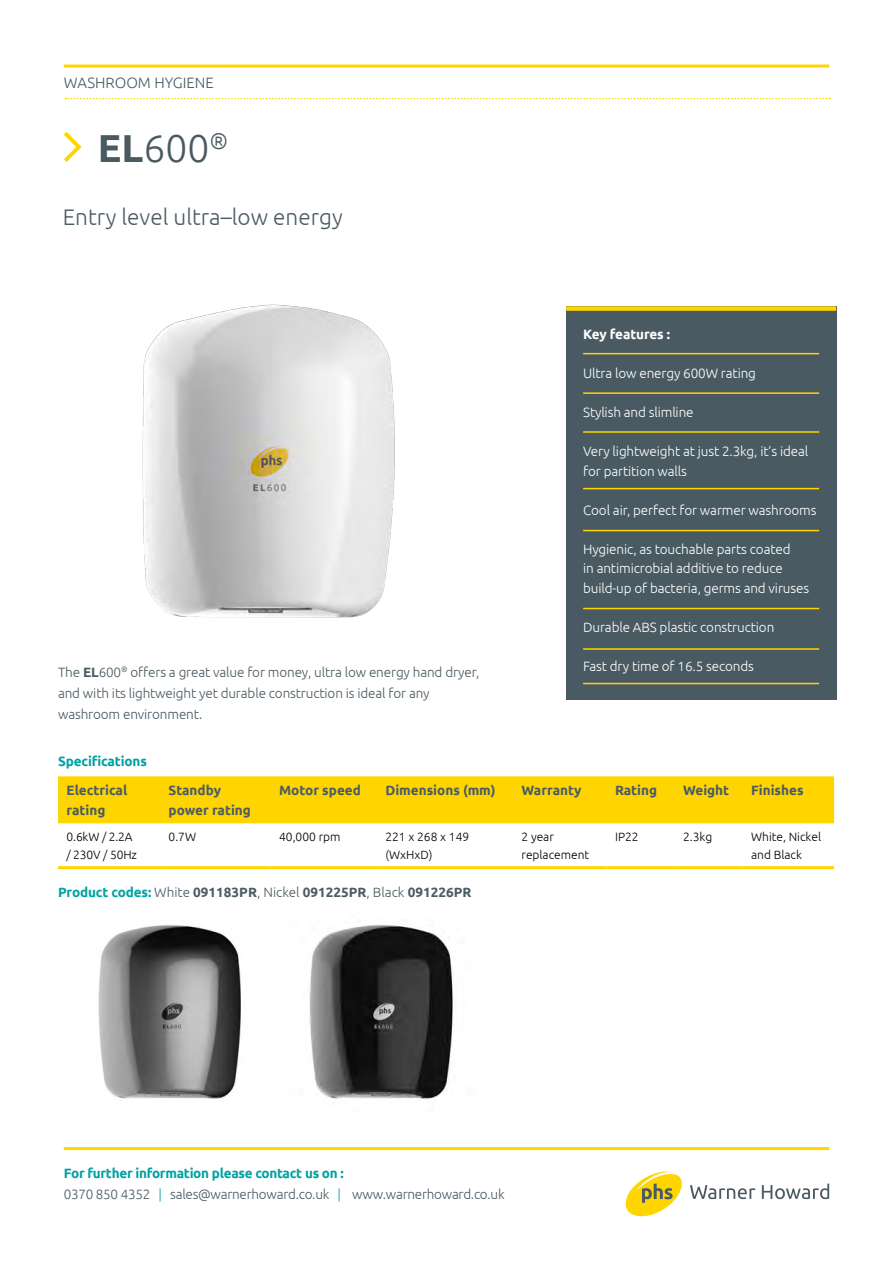
<style>
.page{position:relative;width:893px;height:1263px;background:#fff}
.page>*{position:absolute;margin:0;border:0;box-sizing:border-box;transform-origin:0 0}
.t1{font:300 39px "Ubuntu";color:#4a5a62}
.t2{font:300 22.5px "Ubuntu";color:#4b5c63}
.t3{font:300 15px "Ubuntu";color:#4a5a62}
.t4{font:300 13.5px/19.5px "Ubuntu";letter-spacing:-.01em;color:#fff}
.t5{font:300 13.5px/21px "Ubuntu";letter-spacing:-.01em;color:#4a5a62}
.t6{font:700 13.5px/19.5px "Ubuntu";color:#4b5c63}
.t7{font:700 13.5px "Ubuntu";letter-spacing:-.01em;color:#00a2a3}
.t8{font:700 13.5px "Ubuntu";letter-spacing:-.01em;color:#fff}
.t9{font:300 12px/18px "Ubuntu";color:#000}
.s1{font-weight:700}
.s2{font-weight:700;color:#4b5c63}
.s3{color:#00a2a3}
.s4{font-weight:300}
.s5{font-weight:700;color:#00a2a3}
</style>
<div class="page">
<svg style="left:626px;top:1171px;width:56px;height:45px"></svg>
<svg style="left:690px;top:1185px;width:65px;height:14px"></svg>
<svg style="left:762px;top:1183px;width:67px;height:16px"></svg>
<hr style="left:64px;top:1147px;width:765px;height:3px;background:#ffd500">
<hr style="left:64px;top:65px;width:765px;height:3px;background:#ffd500">
<svg style="left:65px;top:98px;width:765px;height:1px"></svg>
<img style="left:98px;top:925px;width:143px;height:174px">
<img style="left:309px;top:925px;width:144px;height:175px">
<img style="left:142px;top:304px;width:253px;height:314px">
<div style="left:58px;top:776px;width:776px;height:47px;background:#ffd500"></div>
<hr style="left:58px;top:866px;width:102px;height:3px;background:#ffd500">
<hr style="left:160px;top:866px;width:111px;height:3px;background:#ffd500">
<hr style="left:271px;top:866px;width:106px;height:3px;background:#ffd500">
<hr style="left:377px;top:866px;width:136px;height:3px;background:#ffd500">
<hr style="left:513px;top:866px;width:94px;height:3px;background:#ffd500">
<hr style="left:607px;top:866px;width:68px;height:3px;background:#ffd500">
<hr style="left:675px;top:866px;width:68px;height:3px;background:#ffd500">
<hr style="left:743px;top:866px;width:91px;height:3px;background:#ffd500">
<div style="left:566px;top:306px;width:270px;height:394px;background:#4a5a62"></div>
<div style="left:566px;top:306px;width:270px;height:5px;background:#ffd500"></div>
<hr style="left:583px;top:353px;width:236px;height:1px;background:#ffd500">
<hr style="left:583px;top:392px;width:236px;height:2px;background:#ffd500">
<hr style="left:583px;top:431px;width:236px;height:2px;background:#ffd500">
<hr style="left:583px;top:488px;width:236px;height:1px;background:#ffd500">
<hr style="left:583px;top:530px;width:236px;height:1px;background:#ffd500">
<hr style="left:583px;top:608px;width:236px;height:1px;background:#ffd500">
<hr style="left:583px;top:648px;width:236px;height:2px;background:#ffd500">
<hr style="left:583px;top:683px;width:236px;height:1px;background:#ffd500">
<svg style="left:64px;top:132px;width:18px;height:30px"></svg>
<p class="t3" style="left:64px;top:74px;width:151px">WASHROOM HYGIENE</p>
<h1 class="t1" style="left:98px;top:125px;width:132px"><span class="s1">EL</span>600<sup>®</sup></h1>
<h2 class="t2" style="left:63px;top:203px;width:281px">Entry level ultra–low energy</h2>
<p class="t8" style="left:583px;top:326px;width:88px">Key features :</p>
<p class="t4" style="left:583px;top:363px;width:174px">Ultra low energy 600W rating</p>
<p class="t4" style="left:583px;top:402px;width:112px">Stylish and slimline</p>
<p class="t4" style="left:583px;top:441px;width:227px">Very lightweight at just 2.3kg, it’s ideal for partition walls</p>
<p class="t4" style="left:583px;top:500px;width:235px">Cool air, perfect for warmer washrooms</p>
<p class="t4" style="left:583px;top:539px;width:228px">Hygienic, as touchable parts coated<br>in antimicrobial additive to reduce build-up of bacteria, germs and viruses</p>
<p class="t4" style="left:583px;top:617px;width:193px">Durable ABS plastic construction</p>
<p class="t4" style="left:583px;top:656px;width:172px">Fast dry time of 16.5 seconds</p>
<p class="t5" style="left:58px;top:661px;width:423px">The <span class="s2">E</span><span class="s1">L</span>600<sup>®</sup> offers a great value for money, ultra low energy hand dryer, and with its lightweight yet durable construction is ideal for any washroom environment.</p>
<p class="t7" style="left:58px;top:753px;width:90px">Specifications</p>
<p class="t6" style="left:67px;top:780px;width:62px">Electrical rating</p>
<p class="t6" style="left:169px;top:780px;width:84px">Standby power rating</p>
<p class="t6" style="left:279px;top:780px;width:83px">Motor speed</p>
<p class="t6" style="left:385px;top:780px;width:112px">Dimensions (mm)</p>
<p class="t6" style="left:521px;top:780px;width:62px">Warranty</p>
<p class="t6" style="left:615px;top:780px;width:43px">Rating</p>
<p class="t6" style="left:683px;top:780px;width:48px">Weight</p>
<p class="t6" style="left:751px;top:780px;width:54px">Finishes</p>
<p class="t9" style="left:67px;top:827px;width:72px">0.6kW / 2.2A / 230V / 50Hz</p>
<p class="t9" style="left:169px;top:827px;width:29px">0.7W</p>
<p class="t9" style="left:279px;top:827px;width:63px">40,000 rpm</p>
<p class="t9" style="left:385px;top:827px;width:85px">221 x 268 x 149 (WxHxD)</p>
<p class="t9" style="left:521px;top:827px;width:69px">2 year replacement</p>
<p class="t9" style="left:615px;top:827px;width:25px">IP22</p>
<p class="t9" style="left:683px;top:827px;width:31px">2.3kg</p>
<p class="t9" style="left:751px;top:827px;width:71px">White, Nickel and Black</p>
<p class="t6" style="left:58px;top:882px;width:415px"><span class="s3">Product codes:</span> <span class="s4">White</span> 091183PR<span class="s4">, Nickel</span> 091225PR<span class="s4">, Black</span> 091226PR</p>
<p class="t5" style="left:64px;top:1162px;width:442px"><span class="s5">For further information please contact us on :<br></span>0370 850 4352 <span class="s3">|</span> sales@warnerhoward.co.uk <span class="s3">|</span> www.warnerhoward.co.uk</p>
</div>
